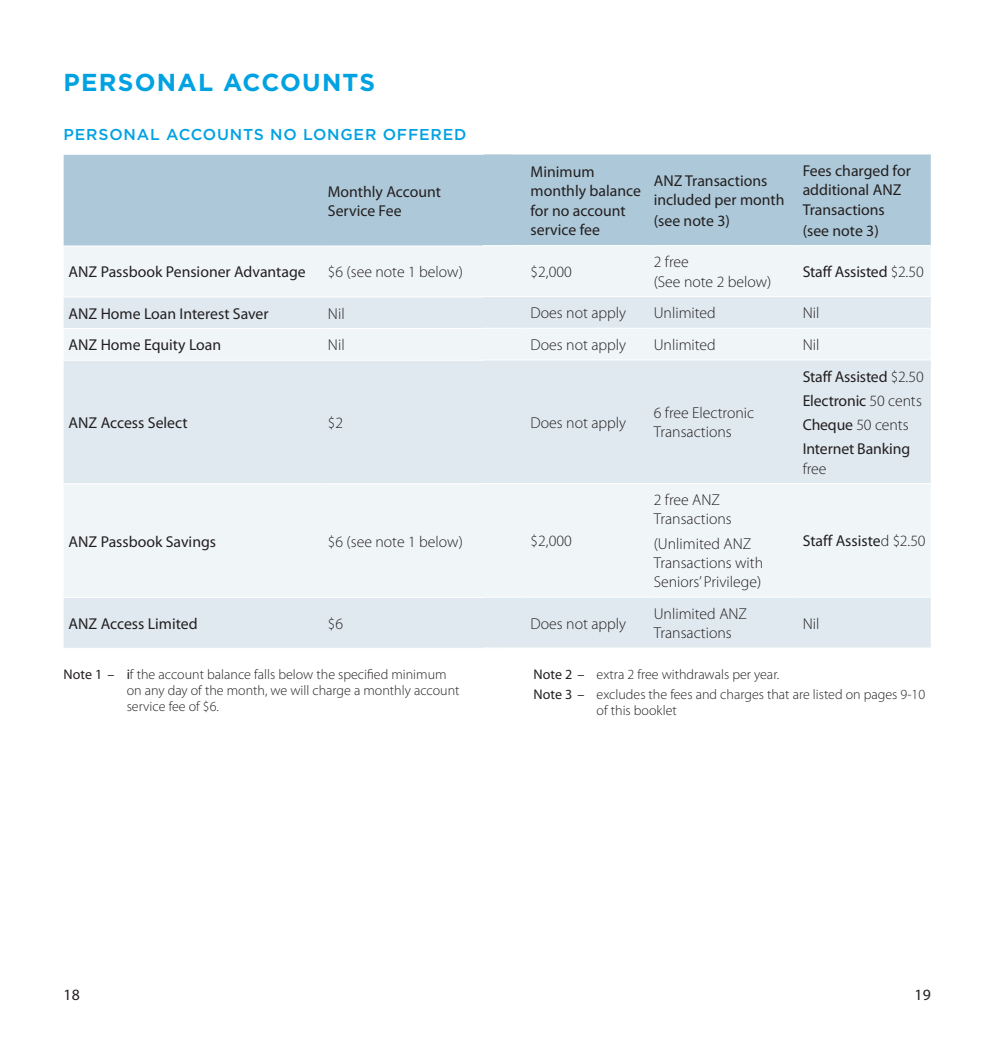
<style>
.page{position:relative;width:993px;height:1042px;background:#fff}
.page>*{position:absolute;margin:0;border:0;box-sizing:border-box;transform-origin:0 0}
.t1{font:700 24.5px "Gotham";letter-spacing:.05em;color:#00a2e1}
.t2{font:15.75px/19.2px "Myriad Pro";color:#231f20}
.t3{font:300 15.75px/19.2px "Myriad Pro";color:#231f20}
.t4{font:500 15.75px "Gotham";letter-spacing:.05em;color:#00a2e1}
.t5{font:300 14px/15.8px "Myriad Pro";color:#231f20}
.s1{font-weight:400}
.s2{font-weight:300}
</style>
<div class="page">
<div style="left:64px;top:247px;width:420px;height:49px;background:#f0f5f8"></div>
<svg style="left:64px;top:297px;width:420px;height:351px;fill:#e0e9f0"></svg>
<hr style="left:64px;top:328px;width:259px;height:1px;background:#fff">
<hr style="left:323px;top:328px;width:187px;height:1px;background:#fff">
<hr style="left:64px;top:360px;width:259px;height:1px;background:#fff">
<hr style="left:323px;top:360px;width:187px;height:1px;background:#fff">
<hr style="left:64px;top:483px;width:259px;height:1px;background:#fff">
<hr style="left:323px;top:483px;width:187px;height:1px;background:#fff">
<hr style="left:64px;top:597px;width:259px;height:1px;background:#fff">
<hr style="left:323px;top:597px;width:187px;height:1px;background:#fff">
<div style="left:64px;top:154px;width:866px;height:92px;background:#adc8d8"></div>
<div style="left:484px;top:246px;width:446px;height:50px;background:#f0f5f8"></div>
<svg style="left:484px;top:297px;width:446px;height:350px;fill:#e0e9f0"></svg>
<hr style="left:484px;top:245px;width:41px;height:1px;background:#fff">
<hr style="left:525px;top:245px;width:123px;height:1px;background:#fff">
<hr style="left:648px;top:245px;width:149px;height:1px;background:#fff">
<hr style="left:797px;top:245px;width:133px;height:1px;background:#fff">
<hr style="left:484px;top:328px;width:41px;height:1px;background:#fff">
<hr style="left:525px;top:328px;width:123px;height:1px;background:#fff">
<hr style="left:648px;top:328px;width:149px;height:1px;background:#fff">
<hr style="left:797px;top:328px;width:133px;height:1px;background:#fff">
<hr style="left:484px;top:359px;width:41px;height:1px;background:#fff">
<hr style="left:525px;top:359px;width:123px;height:1px;background:#fff">
<hr style="left:648px;top:359px;width:149px;height:1px;background:#fff">
<hr style="left:797px;top:359px;width:133px;height:1px;background:#fff">
<hr style="left:484px;top:483px;width:41px;height:1px;background:#fff">
<hr style="left:525px;top:483px;width:123px;height:1px;background:#fff">
<hr style="left:648px;top:483px;width:149px;height:1px;background:#fff">
<hr style="left:797px;top:483px;width:133px;height:1px;background:#fff">
<hr style="left:484px;top:597px;width:41px;height:1px;background:#fff">
<hr style="left:525px;top:597px;width:123px;height:1px;background:#fff">
<hr style="left:648px;top:597px;width:149px;height:1px;background:#fff">
<hr style="left:797px;top:597px;width:133px;height:1px;background:#fff">
<h1 class="t1" style="left:64px;top:68px;width:313px">PERSONAL ACCOUNTS</h1>
<p class="t4" style="left:64px;top:125px;width:404px">PERSONAL ACCOUNTS NO LONGER OFFERED</p>
<p class="t2" style="left:328px;top:181px;width:115px">Monthly Account<br>Service Fee</p>
<p class="t2" style="left:69px;top:262px;width:238px">ANZ Passbook Pensioner Advantage</p>
<p class="t3" style="left:328px;top:262px;width:136px">$6 (see note 1 below)</p>
<p class="t2" style="left:69px;top:303px;width:201px">ANZ Home Loan Interest Saver</p>
<p class="t3" style="left:328px;top:304px;width:18px">Nil</p>
<p class="t2" style="left:69px;top:335px;width:154px">ANZ Home Equity Loan</p>
<p class="t3" style="left:328px;top:335px;width:18px">Nil</p>
<p class="t2" style="left:69px;top:413px;width:120px">ANZ Access Select</p>
<p class="t3" style="left:328px;top:413px;width:17px">$2</p>
<p class="t2" style="left:69px;top:531px;width:149px">ANZ Passbook Savings</p>
<p class="t3" style="left:328px;top:531px;width:136px">$6 (see note 1 below)</p>
<p class="t2" style="left:69px;top:614px;width:130px">ANZ Access Limited</p>
<p class="t3" style="left:328px;top:614px;width:17px">$6</p>
<p class="t5" style="left:127px;top:666px;width:334px;text-indent:-63px"><span class="s1">Note 1 – i</span>f the account balance falls below the specified minimum on any day of the month, we will charge a monthly account service fee of $6.</p>
<p class="t2" style="left:530px;top:162px;width:112px">Minimum monthly balance for no account service fee</p>
<p class="t2" style="left:653px;top:171px;width:132px">ANZ Transactions included per month</p>
<p class="t2" style="left:653px;top:211px;width:78px">(see note 3)</p>
<p class="t2" style="left:802px;top:161px;width:110px">Fees charged for additional ANZ<br>Transactions</p>
<p class="t2" style="left:802px;top:220px;width:78px">(see note 3)</p>
<p class="t3" style="left:530px;top:262px;width:43px">$2,000</p>
<p class="t3" style="left:653px;top:252px;width:119px">2 free<br>(See note 2 below)</p>
<p class="t2" style="left:802px;top:262px;width:122px">Staff Assisted <span class="s2">$2.50</span></p>
<p class="t3" style="left:530px;top:303px;width:97px">Does not apply</p>
<p class="t3" style="left:653px;top:303px;width:64px">Unlimited</p>
<p class="t3" style="left:802px;top:303px;width:18px">Nil</p>
<p class="t3" style="left:530px;top:335px;width:97px">Does not apply</p>
<p class="t3" style="left:653px;top:335px;width:64px">Unlimited</p>
<p class="t3" style="left:802px;top:335px;width:18px">Nil</p>
<p class="t3" style="left:530px;top:412px;width:97px">Does not apply</p>
<p class="t3" style="left:653px;top:403px;width:102px">6 free Electronic<br>Transactions</p>
<p class="t2" style="left:802px;top:364px;width:122px;line-height:24.2px">Staff Assisted <span class="s2">$2.50<br></span>Electronic <span class="s2">50 cents<br></span>Cheque <span class="s2">50 cents<br></span>Internet Banking</p>
<p class="t3" style="left:802px;top:458px;width:25px">free</p>
<p class="t3" style="left:530px;top:531px;width:43px">$2,000</p>
<p class="t3" style="left:653px;top:490px;width:80px">2 free ANZ<br>Transactions</p>
<p class="t3" style="left:653px;top:534px;width:111px">(Unlimited ANZ<br>Transactions with<br>Seniors’ Privilege)</p>
<p class="t2" style="left:802px;top:531px;width:124px">Staff Assiste<span class="s2">d $2.50</span></p>
<p class="t3" style="left:530px;top:613px;width:97px">Does not apply</p>
<p class="t3" style="left:653px;top:604px;width:95px">Unlimited ANZ<br>Transactions</p>
<p class="t3" style="left:802px;top:613px;width:18px">Nil</p>
<p class="t5" style="left:533px;top:663px;width:393px;line-height:20.7px"><span class="s1">Note 2 –</span> extra 2 free withdrawals per year.<br><span class="s1">Note 3 –</span> excludes the fees and charges that are listed on pages 9-10</p>
<p class="t5" style="left:596px;top:702px;width:82px">of this booklet</p>
<p class="t2" style="left:64px;top:985px;width:18px">18</p>
<p class="t2" style="left:914px;top:985px;width:18px">19</p>
</div>
